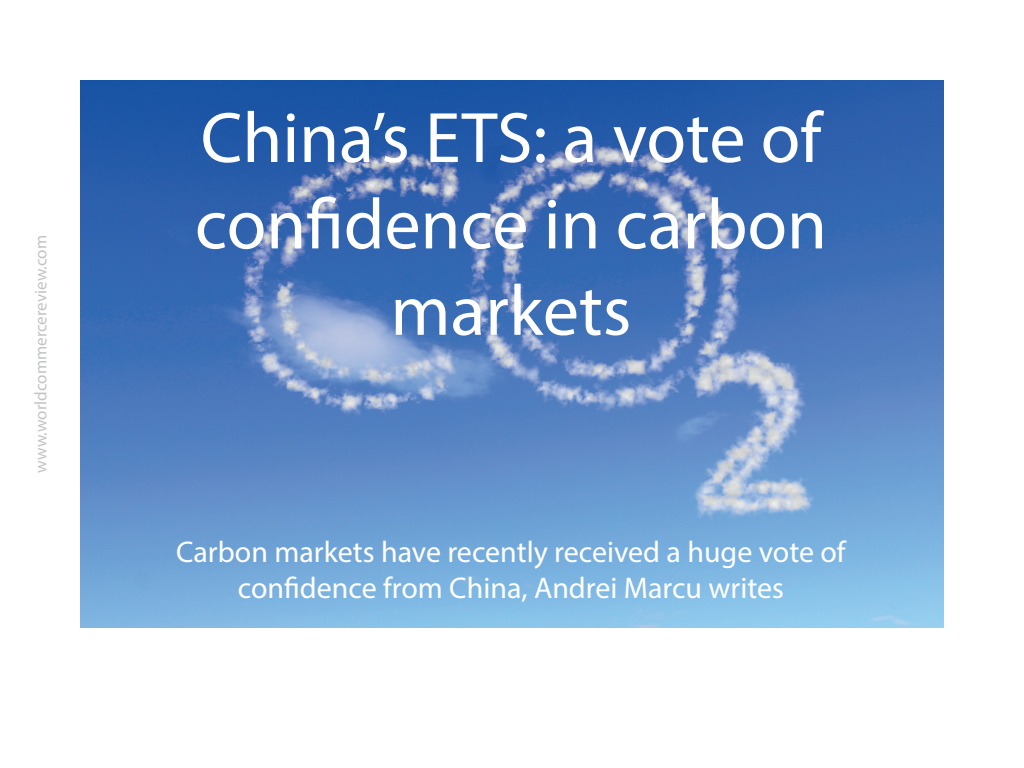
<style>
.page{position:relative;width:1024px;height:768px;background:#fff}
.page>*{position:absolute;margin:0;border:0;box-sizing:border-box;transform-origin:0 0}
.t1{font:72px/86.4px "Myriad Pro";color:#fff;text-align:center}
.t2{font:30px/36px "Myriad Pro";color:#fff;text-align:center}
.t3{font:17px "Myriad Pro";color:#c2c3c3}
</style>
<div class="page">
<img style="left:80px;top:80px;width:864px;height:548px">
<p class="t3" style="left:30px;top:473px;width:239px;rotate:-90deg">www.worldcommercereview.com</p>
<h1 class="t1" style="left:195px;top:94px;width:634px">China’s ETS: a vote of confidence in carbon markets</h1>
<p class="t2" style="left:176px;top:533px;width:671px">Carbon markets have recently received a huge vote of confidence from China, Andrei Marcu writes</p>
</div>
